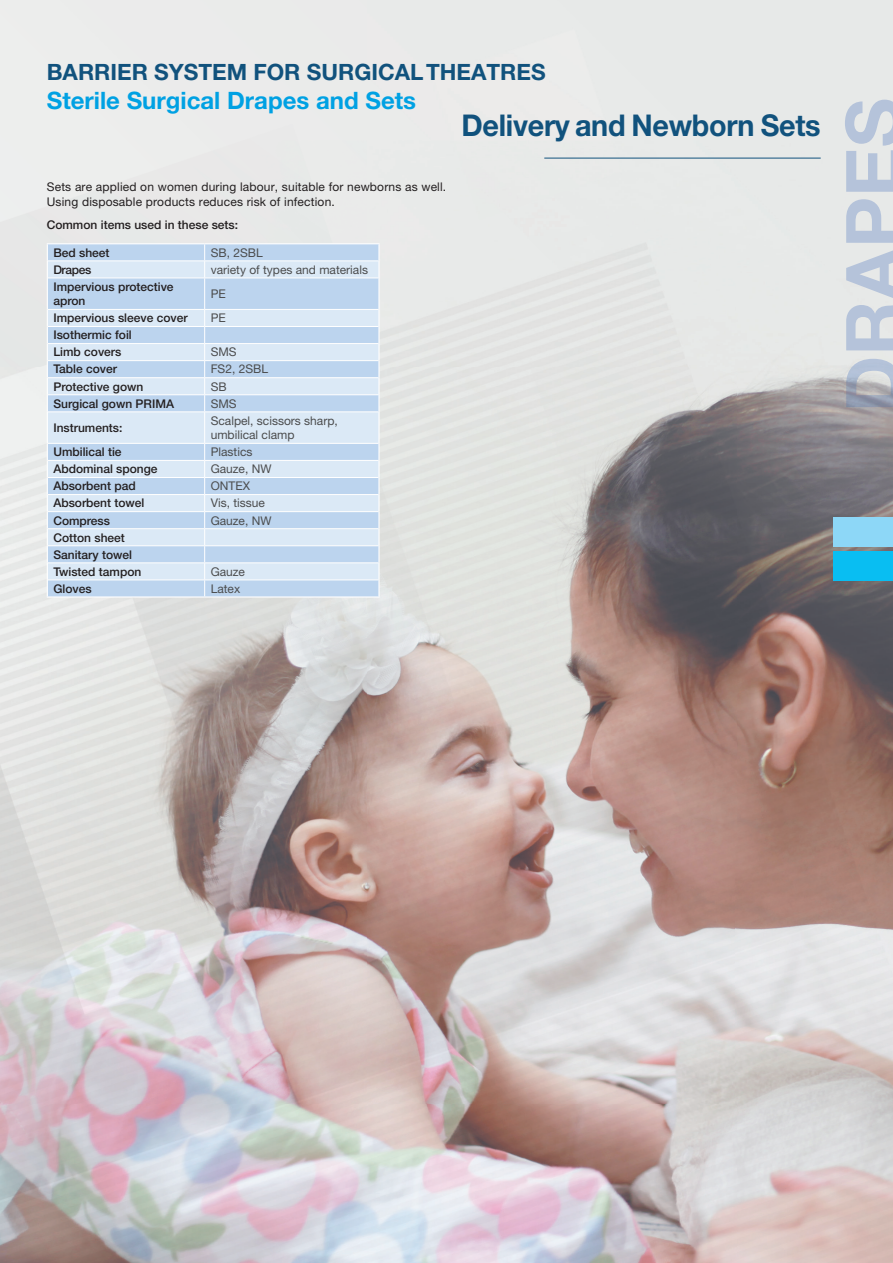
<style>
.page{position:relative;width:893px;height:1263px;background:#fff}
.page>*{position:absolute;margin:0;border:0;box-sizing:border-box;transform-origin:0 0}
.t1{font:700 30px "Helvetica Neue LT Pro";letter-spacing:-.01em;color:#11527d;scale:.96 1}
.t2{font:700 24px "Helvetica Neue LT Pro";color:#00a1e3}
.t3{font:700 22.5px "Helvetica Neue LT Pro";color:#11527d}
.t4{font:500 12px/17.1px "Helvetica Neue LT Pro";color:#231f20}
.t5{font:12px/14.4px "Helvetica Neue LT Pro";color:#4b4c4d}
.t6{font:12px/14.4px "Helvetica Neue LT Pro";letter-spacing:.015em;color:#231f20}
</style>
<div class="page">
<img style="left:0;top:0;width:893px;height:1263px">
<img style="left:845px;top:100px;width:48px;height:307px">
<hr style="left:544px;top:158px;width:277px;height:1px;background:#11527d">
<div style="left:833px;top:517px;width:60px;height:29px;background:#8dd7f7"></div>
<div style="left:833px;top:551px;width:60px;height:29px;background:#09bef2"></div>
<div style="left:48px;top:244px;width:330px;height:352px;background:#bcd4ee"></div>
<svg style="left:48px;top:261px;width:330px;height:318px;background:#ccdff2"></svg>
<hr style="left:47px;top:243px;width:158px;height:1px;background:#fff">
<hr style="left:205px;top:243px;width:175px;height:1px;background:#fff">
<svg style="left:47px;top:244px;width:1px;height:34px"></svg>
<svg style="left:378px;top:244px;width:2px;height:34px"></svg>
<hr style="left:47px;top:278px;width:1px;height:31px;background:#fff">
<hr style="left:378px;top:278px;width:2px;height:31px;background:#fff">
<svg style="left:47px;top:309px;width:1px;height:103px"></svg>
<svg style="left:378px;top:309px;width:2px;height:103px"></svg>
<hr style="left:47px;top:412px;width:1px;height:31px;background:#fff">
<hr style="left:378px;top:412px;width:2px;height:31px;background:#fff">
<svg style="left:47px;top:443px;width:1px;height:153px"></svg>
<svg style="left:378px;top:443px;width:2px;height:153px"></svg>
<hr style="left:47px;top:596px;width:158px;height:2px;background:#fff">
<hr style="left:205px;top:596px;width:175px;height:2px;background:#fff">
<hr style="left:48px;top:260px;width:157px;height:1px;background:#fff">
<hr style="left:205px;top:260px;width:173px;height:1px;background:#fff">
<svg style="left:204px;top:244px;width:1px;height:34px"></svg>
<hr style="left:48px;top:278px;width:157px;height:1px;background:#fff">
<hr style="left:205px;top:278px;width:173px;height:1px;background:#fff">
<hr style="left:204px;top:278px;width:1px;height:31px;background:#fff">
<hr style="left:48px;top:309px;width:157px;height:1px;background:#fff">
<hr style="left:205px;top:309px;width:173px;height:1px;background:#fff">
<hr style="left:48px;top:326px;width:157px;height:1px;background:#fff">
<hr style="left:205px;top:326px;width:173px;height:1px;background:#fff">
<hr style="left:48px;top:343px;width:157px;height:1px;background:#fff">
<hr style="left:205px;top:343px;width:173px;height:1px;background:#fff">
<hr style="left:48px;top:360px;width:157px;height:1px;background:#fff">
<hr style="left:205px;top:360px;width:173px;height:1px;background:#fff">
<hr style="left:48px;top:377px;width:157px;height:1px;background:#fff">
<hr style="left:205px;top:377px;width:173px;height:1px;background:#fff">
<hr style="left:48px;top:394px;width:157px;height:1px;background:#fff">
<hr style="left:205px;top:394px;width:173px;height:1px;background:#fff">
<svg style="left:204px;top:310px;width:1px;height:101px"></svg>
<hr style="left:48px;top:411px;width:157px;height:1px;background:#fff">
<hr style="left:205px;top:411px;width:173px;height:1px;background:#fff">
<hr style="left:204px;top:412px;width:1px;height:31px;background:#fff">
<hr style="left:48px;top:443px;width:157px;height:1px;background:#fff">
<hr style="left:205px;top:443px;width:173px;height:1px;background:#fff">
<hr style="left:48px;top:460px;width:157px;height:1px;background:#fff">
<hr style="left:205px;top:460px;width:173px;height:1px;background:#fff">
<hr style="left:48px;top:477px;width:157px;height:1px;background:#fff">
<hr style="left:205px;top:477px;width:173px;height:1px;background:#fff">
<hr style="left:48px;top:494px;width:157px;height:1px;background:#fff">
<hr style="left:205px;top:494px;width:173px;height:1px;background:#fff">
<hr style="left:48px;top:511px;width:157px;height:1px;background:#fff">
<hr style="left:205px;top:511px;width:173px;height:1px;background:#fff">
<hr style="left:48px;top:528px;width:157px;height:1px;background:#fff">
<hr style="left:205px;top:528px;width:173px;height:1px;background:#fff">
<hr style="left:48px;top:545px;width:157px;height:1px;background:#fff">
<hr style="left:205px;top:545px;width:173px;height:1px;background:#fff">
<hr style="left:48px;top:562px;width:157px;height:1px;background:#fff">
<hr style="left:205px;top:562px;width:173px;height:1px;background:#fff">
<hr style="left:48px;top:579px;width:157px;height:1px;background:#fff">
<hr style="left:205px;top:579px;width:173px;height:1px;background:#fff">
<svg style="left:204px;top:444px;width:1px;height:152px"></svg>
<h3 class="t3" style="left:47px;top:58px;width:500px">BARRIER SYSTEM FOR SURGICAL THEATRES</h3>
<h2 class="t2" style="left:47px;top:85px;width:371px">Sterile Surgical Drapes and Sets</h2>
<h1 class="t1" style="left:461px;top:107px;width:376px">Delivery and Newborn Sets</h1>
<p class="t6" style="left:47px;top:180px;width:401px">Sets are applied on women during labour, suitable for newborns as well.<br>Using disposable products reduces risk of infection.</p>
<p class="t4" style="left:47px;top:216px;width:193px">Common items used in these sets:</p>
<p class="t4" style="left:53px;top:244px;width:58px">Bed sheet</p>
<p class="t5" style="left:211px;top:245px;width:54px">SB, 2SBL</p>
<p class="t4" style="left:53px;top:261px;width:39px">Drapes</p>
<p class="t5" style="left:211px;top:262px;width:159px">variety of types and materials</p>
<p class="t4" style="left:53px;top:279px;width:122px;line-height:14.4px">Impervious protective apron</p>
<p class="t5" style="left:211px;top:286px;width:17px">PE</p>
<p class="t4" style="left:53px;top:309px;width:136px">Impervious sleeve cover</p>
<p class="t5" style="left:211px;top:311px;width:17px">PE</p>
<p class="t4" style="left:53px;top:326px;width:80px">Isothermic foil<br>Limb covers</p>
<p class="t5" style="left:211px;top:345px;width:28px">SMS</p>
<p class="t4" style="left:53px;top:361px;width:65px">Table cover</p>
<p class="t5" style="left:211px;top:362px;width:59px">FS2, 2SBL</p>
<p class="t4" style="left:53px;top:378px;width:92px">Protective gown</p>
<p class="t5" style="left:211px;top:379px;width:17px">SB</p>
<p class="t4" style="left:53px;top:395px;width:122px">Surgical gown PRIMA</p>
<p class="t5" style="left:211px;top:396px;width:28px">SMS</p>
<p class="t4" style="left:53px;top:419px;width:71px">Instruments:</p>
<p class="t5" style="left:211px;top:413px;width:129px">Scalpel, scissors sharp, umbilical clamp</p>
<p class="t4" style="left:53px;top:443px;width:70px">Umbilical tie</p>
<p class="t5" style="left:211px;top:445px;width:43px">Plastics</p>
<p class="t4" style="left:53px;top:460px;width:106px">Abdominal sponge</p>
<p class="t5" style="left:211px;top:462px;width:62px">Gauze, NW</p>
<p class="t4" style="left:53px;top:477px;width:84px">Absorbent pad</p>
<p class="t5" style="left:211px;top:479px;width:41px">ONTEX</p>
<p class="t4" style="left:53px;top:494px;width:93px">Absorbent towel</p>
<p class="t5" style="left:211px;top:496px;width:56px">Vis, tissue</p>
<p class="t4" style="left:53px;top:512px;width:58px">Compress</p>
<p class="t5" style="left:211px;top:513px;width:62px">Gauze, NW</p>
<p class="t4" style="left:53px;top:529px;width:90px">Cotton sheet<br>Sanitary towel<br>Twisted tampon</p>
<p class="t5" style="left:211px;top:564px;width:36px">Gauze</p>
<p class="t4" style="left:53px;top:580px;width:40px">Gloves</p>
<p class="t5" style="left:211px;top:581px;width:31px">Latex</p>
</div>
